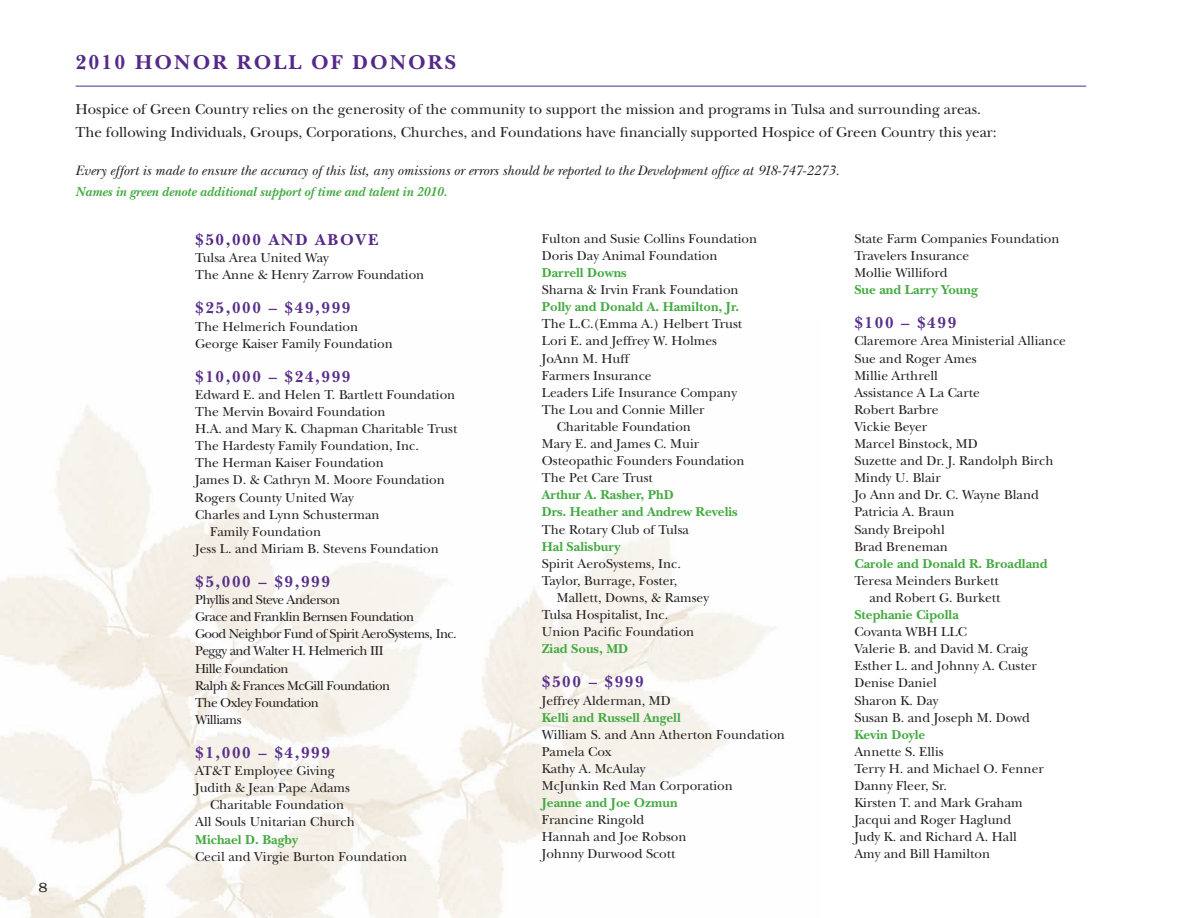
<style>
.page{position:relative;width:1188px;height:918px;background:#fff}
.page>*{position:absolute;margin:0;border:0;box-sizing:border-box;transform-origin:0 0}
.t1{font:700 21px "New Baskerville";letter-spacing:.1em;color:#542989}
.t2{font:700 16.5px "New Baskerville";letter-spacing:.1em;color:#59308b}
.t3{font:700 16.5px "New Baskerville";letter-spacing:.1em;color:#542989}
.t4{font:15px/22.5px "New Baskerville";color:#231f20}
.t5{font:300 15px "Clarendon";color:#231f20}
.t6{font:italic 14.25px "New Baskerville";color:#231f20}
.t7{font:13.5px "New Baskerville";color:#231f20}
.t8{font:700 13.5px "New Baskerville";color:#44aa42}
.t9{font:13.5px "New Baskerville";letter-spacing:-.04em;color:#231f20}
.t10{font:italic 700 13.5px "New Baskerville";color:#44aa42}
</style>
<div class="page">
<img style="left:0;top:405px;width:775px;height:513px">
<hr style="left:76px;top:86px;width:1010px;height:1px;background:#542989">
<p class="t5" style="left:39px;top:878px;width:11px">8</p>
<p class="t1" style="left:76px;top:50px;width:382px">2010 HONOR ROLL OF DONORS</p>
<p class="t4" style="left:76px;top:98px;width:923px">Hospice of Green Country relies on the generosity of the community to support the mission and programs in Tulsa and surrounding areas.<br>The following Individuals, Groups, Corporations, Churches, and Foundations have financially supported Hospice of Green Country this year:</p>
<p class="t6" style="left:76px;top:162px;width:765px">Every effort is made to ensure the accuracy of this list, any omissions or errors should be reported to the Development office at 918-747-2273.</p>
<p class="t10" style="left:76px;top:184px;width:373px">Names in green denote additional support of time and talent in 2010.</p>
<p class="t7" style="left:542px;top:231px;width:217px">Fulton and Susie Collins Foundation</p>
<p class="t7" style="left:542px;top:248px;width:177px">Doris Day Animal Foundation</p>
<p class="t8" style="left:542px;top:265px;width:86px">Darrell Downs</p>
<p class="t7" style="left:542px;top:282px;width:198px">Sharna &amp; Irvin Frank Foundation</p>
<p class="t8" style="left:542px;top:299px;width:199px">Polly and Donald A. Hamilton, Jr.</p>
<p class="t7" style="left:542px;top:316px;width:202px">The L.C.(Emma A.) Helbert Trust</p>
<p class="t7" style="left:542px;top:333px;width:177px">Lori E. and Jeffrey W. Holmes</p>
<p class="t7" style="left:542px;top:350px;width:89px">JoAnn M. Huff</p>
<p class="t7" style="left:542px;top:367px;width:111px">Farmers Insurance</p>
<p class="t7" style="left:542px;top:385px;width:197px">Leaders Life Insurance Company</p>
<p class="t7" style="left:542px;top:402px;width:164px">The Lou and Connie Miller</p>
<p class="t7" style="left:557px;top:419px;width:136px">Charitable Foundation</p>
<p class="t7" style="left:542px;top:436px;width:159px">Mary E. and James C. Muir</p>
<p class="t7" style="left:542px;top:453px;width:204px">Osteopathic Founders Foundation</p>
<p class="t7" style="left:542px;top:470px;width:113px">The Pet Care Trust</p>
<p class="t8" style="left:542px;top:487px;width:133px">Arthur A. Rasher, PhD</p>
<p class="t8" style="left:542px;top:504px;width:197px">Drs. Heather and Andrew Revelis</p>
<p class="t7" style="left:542px;top:521px;width:149px">The Rotary Club of Tulsa</p>
<p class="t8" style="left:542px;top:538px;width:80px">Hal Salisbury</p>
<p class="t7" style="left:542px;top:556px;width:141px">Spirit AeroSystems, Inc.</p>
<p class="t7" style="left:542px;top:573px;width:137px">Taylor, Burrage, Foster,</p>
<p class="t7" style="left:557px;top:590px;width:154px">Mallett, Downs, &amp; Ramsey</p>
<p class="t7" style="left:542px;top:607px;width:128px">Tulsa Hospitalist, Inc.</p>
<p class="t7" style="left:542px;top:624px;width:154px">Union Pacific Foundation</p>
<p class="t8" style="left:542px;top:641px;width:88px">Ziad Sous, MD</p>
<p class="t2" style="left:542px;top:672px;width:103px">$500 – $999</p>
<p class="t7" style="left:542px;top:692px;width:131px">Jeffrey Alderman, MD</p>
<p class="t8" style="left:542px;top:709px;width:141px">Kelli and Russell Angell</p>
<p class="t7" style="left:542px;top:727px;width:245px">William S. and Ann Atherton Foundation</p>
<p class="t7" style="left:542px;top:744px;width:72px">Pamela Cox</p>
<p class="t7" style="left:542px;top:761px;width:105px">Kathy A. McAulay</p>
<p class="t7" style="left:542px;top:778px;width:193px">McJunkin Red Man Corporation</p>
<p class="t8" style="left:542px;top:795px;width:137px">Jeanne and Joe Ozmun</p>
<p class="t7" style="left:542px;top:812px;width:104px">Francine Ringold</p>
<p class="t7" style="left:542px;top:829px;width:146px">Hannah and Joe Robson</p>
<p class="t7" style="left:542px;top:846px;width:135px">Johnny Durwood Scott</p>
<p class="t3" style="left:195px;top:230px;width:185px">$50,000 AND ABOVE</p>
<p class="t7" style="left:195px;top:250px;width:135px">Tulsa Area United Way</p>
<p class="t7" style="left:195px;top:267px;width:231px">The Anne &amp; Henry Zarrow Foundation</p>
<p class="t2" style="left:195px;top:298px;width:157px">$25,000 – $49,999</p>
<p class="t7" style="left:195px;top:318px;width:165px">The Helmerich Foundation</p>
<p class="t7" style="left:195px;top:335px;width:199px">George Kaiser Family Foundation</p>
<p class="t2" style="left:195px;top:367px;width:157px">$10,000 – $24,999</p>
<p class="t7" style="left:195px;top:387px;width:262px">Edward E. and Helen T. Bartlett Foundation</p>
<p class="t7" style="left:195px;top:404px;width:192px">The Mervin Bovaird Foundation</p>
<p class="t7" style="left:195px;top:421px;width:264px">H.A. and Mary K. Chapman Charitable Trust</p>
<p class="t7" style="left:195px;top:438px;width:225px">The Hardesty Family Foundation, Inc.</p>
<p class="t7" style="left:195px;top:455px;width:190px">The Herman Kaiser Foundation</p>
<p class="t7" style="left:195px;top:472px;width:251px">James D. &amp; Cathryn M. Moore Foundation</p>
<p class="t7" style="left:195px;top:489px;width:160px">Rogers County United Way</p>
<p class="t7" style="left:195px;top:506px;width:186px">Charles and Lynn Schusterman</p>
<p class="t7" style="left:210px;top:524px;width:112px">Family Foundation</p>
<p class="t7" style="left:195px;top:541px;width:245px">Jess L. and Miriam B. Stevens Foundation</p>
<p class="t2" style="left:195px;top:572px;width:136px">$5,000 – $9,999</p>
<p class="t9" style="left:195px;top:592px;width:147px">Phyllis and Steve Anderson</p>
<p class="t9" style="left:195px;top:609px;width:221px">Grace and Franklin Bernsen Foundation</p>
<p class="t9" style="left:195px;top:626px;width:263px">Good Neighbor Fund of Spirit AeroSystems, Inc.</p>
<p class="t9" style="left:195px;top:643px;width:190px">Peggy and Walter H. Helmerich III</p>
<p class="t9" style="left:195px;top:660px;width:95px">Hille Foundation</p>
<p class="t9" style="left:195px;top:677px;width:197px">Ralph &amp; Frances McGill Foundation</p>
<p class="t9" style="left:195px;top:695px;width:125px">The Oxley Foundation</p>
<p class="t9" style="left:195px;top:712px;width:48px">Williams</p>
<p class="t2" style="left:195px;top:743px;width:136px">$1,000 – $4,999</p>
<p class="t7" style="left:195px;top:763px;width:141px">AT&amp;T Employee Giving</p>
<p class="t7" style="left:195px;top:780px;width:156px">Judith &amp; Jean Pape Adams</p>
<p class="t7" style="left:210px;top:797px;width:136px">Charitable Foundation</p>
<p class="t7" style="left:195px;top:814px;width:161px">All Souls Unitarian Church</p>
<p class="t8" style="left:195px;top:831px;width:104px">Michael D. Bagby</p>
<p class="t7" style="left:195px;top:848px;width:214px">Cecil and Virgie Burton Foundation</p>
<p class="t7" style="left:854px;top:231px;width:207px">State Farm Companies Foundation</p>
<p class="t7" style="left:854px;top:248px;width:116px">Travelers Insurance</p>
<p class="t7" style="left:854px;top:265px;width:95px">Mollie Williford</p>
<p class="t8" style="left:854px;top:282px;width:125px">Sue and Larry Young</p>
<p class="t2" style="left:854px;top:313px;width:103px">$100 – $499</p>
<p class="t7" style="left:854px;top:333px;width:213px">Claremore Area Ministerial Alliance</p>
<p class="t7" style="left:854px;top:350px;width:124px">Sue and Roger Ames</p>
<p class="t7" style="left:854px;top:367px;width:85px">Millie Arthrell</p>
<p class="t7" style="left:854px;top:385px;width:127px">Assistance A La Carte</p>
<p class="t7" style="left:854px;top:402px;width:86px">Robert Barbre</p>
<p class="t7" style="left:854px;top:419px;width:74px">Vickie Beyer</p>
<p class="t7" style="left:854px;top:436px;width:125px">Marcel Binstock, MD</p>
<p class="t7" style="left:854px;top:453px;width:201px">Suzette and Dr. J. Randolph Birch</p>
<p class="t7" style="left:854px;top:470px;width:88px">Mindy U. Blair</p>
<p class="t7" style="left:854px;top:487px;width:186px">Jo Ann and Dr. C. Wayne Bland</p>
<p class="t7" style="left:854px;top:504px;width:102px">Patricia A. Braun</p>
<p class="t7" style="left:854px;top:521px;width:92px">Sandy Breipohl</p>
<p class="t7" style="left:854px;top:538px;width:95px">Brad Breneman</p>
<p class="t8" style="left:854px;top:556px;width:195px">Carole and Donald R. Broadland</p>
<p class="t7" style="left:854px;top:573px;width:146px">Teresa Meinders Burkett</p>
<p class="t7" style="left:869px;top:590px;width:133px">and Robert G. Burkett</p>
<p class="t8" style="left:854px;top:607px;width:106px">Stephanie Cipolla</p>
<p class="t7" style="left:854px;top:624px;width:114px">Covanta WBH LLC</p>
<p class="t7" style="left:854px;top:641px;width:175px">Valerie B. and David M. Craig</p>
<p class="t7" style="left:854px;top:658px;width:184px">Esther L. and Johnny A. Custer</p>
<p class="t7" style="left:854px;top:675px;width:84px">Denise Daniel</p>
<p class="t7" style="left:854px;top:692px;width:86px">Sharon K. Day</p>
<p class="t7" style="left:854px;top:709px;width:177px">Susan B. and Joseph M. Dowd</p>
<p class="t8" style="left:854px;top:727px;width:73px">Kevin Doyle</p>
<p class="t7" style="left:854px;top:744px;width:91px">Annette S. Ellis</p>
<p class="t7" style="left:854px;top:761px;width:191px">Terry H. and Michael O. Fenner</p>
<p class="t7" style="left:854px;top:778px;width:94px">Danny Fleer, Sr.</p>
<p class="t7" style="left:854px;top:795px;width:170px">Kirsten T. and Mark Graham</p>
<p class="t7" style="left:854px;top:812px;width:159px">Jacqui and Roger Haglund</p>
<p class="t7" style="left:854px;top:829px;width:164px">Judy K. and Richard A. Hall</p>
<p class="t7" style="left:854px;top:846px;width:137px">Amy and Bill Hamilton</p>
</div>
